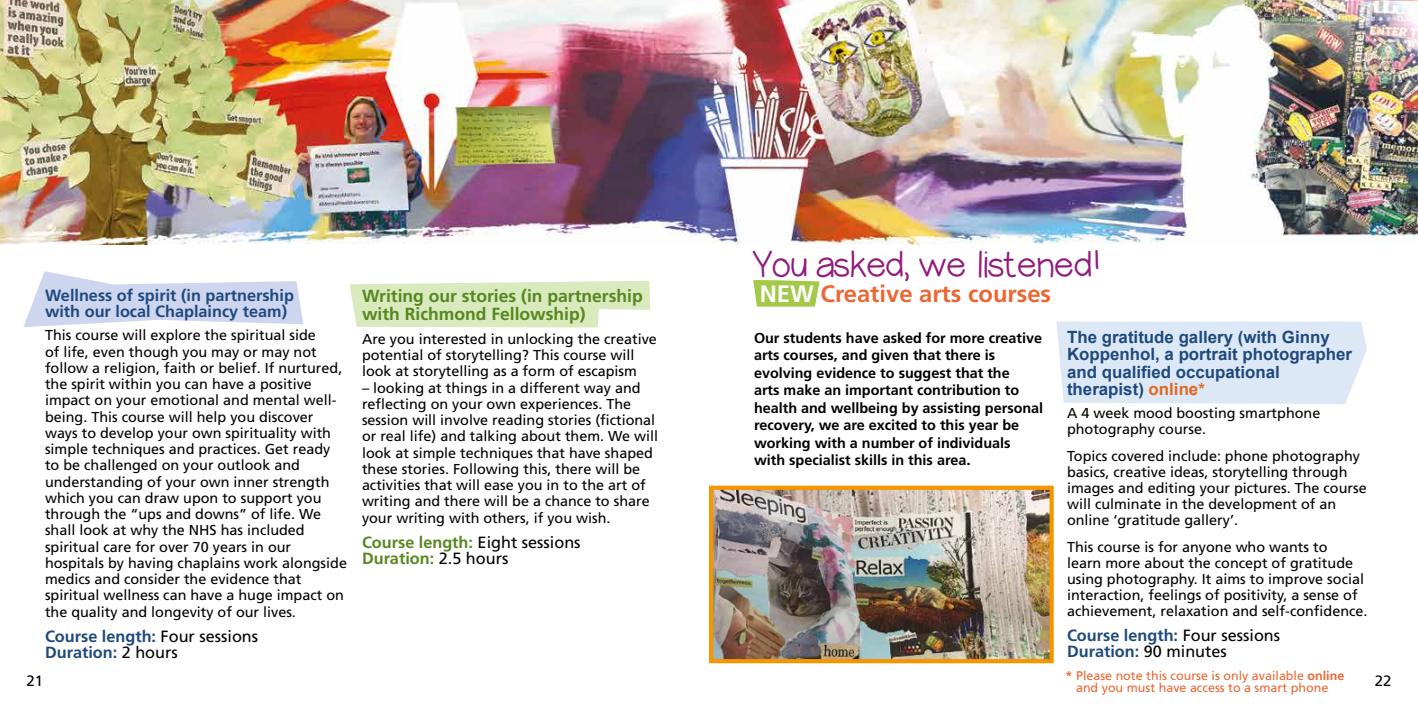
<style>
.page{position:relative;width:1418px;height:709px;background:#fff}
.page>*{position:absolute;margin:0;border:0;box-sizing:border-box;transform-origin:0 0}
.t1{font:36.88px "Ness";letter-spacing:-.005em;color:#921b7b}
.t2{font:700 23.75px "Frutiger LT Std";color:#ec6632}
.t3{font:700 17.5px/18.8px "Frutiger LT Std";color:#57871f}
.t4{font:700 16.88px/17.5px "Arial";color:#1f497d}
.t5{font:700 16.25px/16px "Frutiger LT Std";color:#1f497d}
.t6{font:700 16.25px/16px "Frutiger LT Std";color:#57871f}
.t7{font:15px "Frutiger LT Std";color:#000}
.t8{font:14.38px/16.2px "Frutiger LT Std";color:#000}
.t9{font:700 14.38px/17.5px "Frutiger LT Std";color:#000}
.t10{font:12.5px/12.5px "Frutiger LT Std";color:#ec6632;text-align:center}
.s1{color:#fff}
.s2{color:#e56622}
.s3{font-weight:400;color:#000}
.s4{font-weight:700}
.s5{font-size:15.62px}
</style>
<div class="page">
<img style="left:714px;top:490px;width:334px;height:168px">
<div style="left:709px;top:485px;width:344px;height:178px;border:4px solid #f49600"></div>
<svg style="left:23px;top:271px;width:280px;height:56px"></svg>
<svg style="left:349px;top:281px;width:301px;height:46px;background:#ddecc5"></svg>
<svg style="left:753px;top:280px;width:66px;height:26px;background:#abcc58"></svg>
<img style="left:0;top:0;width:1417px;height:244px">
<div style="left:1056px;top:321px;width:310px;height:83px;background:#dce8f6"></div>
<h1 class="t1" style="left:752px;top:244px;width:348px">You asked, we listened!</h1>
<h2 class="t2" style="left:759px;top:280px;width:293px"><span class="s1">NEW</span> Creative arts courses</h2>
<p class="t4" style="left:1067px;top:328px;width:287px">The gratitude gallery (with Ginny<br>Koppenhol, a portrait photographer and qualified occupational therapist) <span class="s2">online*</span></p>
<p class="t8" style="left:1067px;top:405px;width:255px">A 4 week mood boosting smartphone photography course.</p>
<p class="t8" style="left:1067px;top:448px;width:301px">Topics covered include: phone photography basics, creative ideas, storytelling through images and editing your pictures. The course will culminate in the development of an online ‘gratitude gallery’.</p>
<p class="t8" style="left:1067px;top:539px;width:302px">This course is for anyone who wants to<br>learn more about the concept of gratitude using photography. It aims to improve social interaction, feelings of positivity, a sense of achievement, relaxation and self-confidence.</p>
<p class="t5" style="left:1067px;top:627px;width:215px">Course length: <span class="s3">Four sessions<br></span>Duration: <span class="s3">90 minutes</span></p>
<p class="t10" style="left:1065px;top:669px;width:280px"><span class="s4">*</span> Please note this course is only available <span class="s4">online </span>and you must have access to a smart phone</p>
<p class="t5" style="left:45px;top:287px;width:250px">Wellness of spirit (in partnership with our local Chaplaincy team)</p>
<p class="t8" style="left:45px;top:327px;width:303px">This course will explore the spiritual side<br>of life, even though you may or may not follow a religion, faith or belief. If nurtured, the spirit within you can have a positive impact on your emotional and mental well&shy;being. This course will help you discover ways to develop your own spirituality with simple techniques and practices. Get ready to be challenged on your outlook and understanding of your own inner strength which you can draw upon to support you through the “ups and downs” of life. We shall look at why the NHS has included spiritual care for over 70 years in our hospitals by having chaplains work alongside medics and consider the evidence that spiritual wellness can have a huge impact on the quality and longevity of our lives.</p>
<p class="t5" style="left:45px;top:628px;width:215px">Course length: <span class="s3">Four sessions<br></span>Duration: <span class="s3">2 hours</span></p>
<p class="t3" style="left:362px;top:286px;width:282px">Writing our stories (in partnership with Richmond Fellowship)</p>
<p class="t8" style="left:362px;top:331px;width:296px">Are you interested in unlocking the creative potential of storytelling? This course will look at storytelling as a form of escapism</p>
<p class="t8" style="left:362px;top:379px;width:297px">– looking at things in a different way and reflecting on your own experiences. The session will involve reading stories (fictional or real life) and talking about them. We will look at simple techniques that have shaped these stories. Following this, there will be activities that will ease you in to the art of writing and there will be a chance to share your writing with others, if you wish.</p>
<p class="t6" style="left:362px;top:534px;width:220px">Course length: <span class="s3">Eight sessions<br></span>Duration: <span class="s3">2.5 hours</span></p>
<p class="t9" style="left:754px;top:329px;width:291px">Our students have asked for more creative arts courses, and given that there is evolving evidence to suggest that the<br>arts make an important contribution to health and wellbeing by assisting personal recovery, we are excited to this year be working with a number of individuals with specialist skills in this area<span class="s5">.</span></p>
<p class="t7" style="left:27px;top:671px;width:18px">21</p>
<p class="t7" style="left:1374px;top:671px;width:18px">22</p>
</div>
